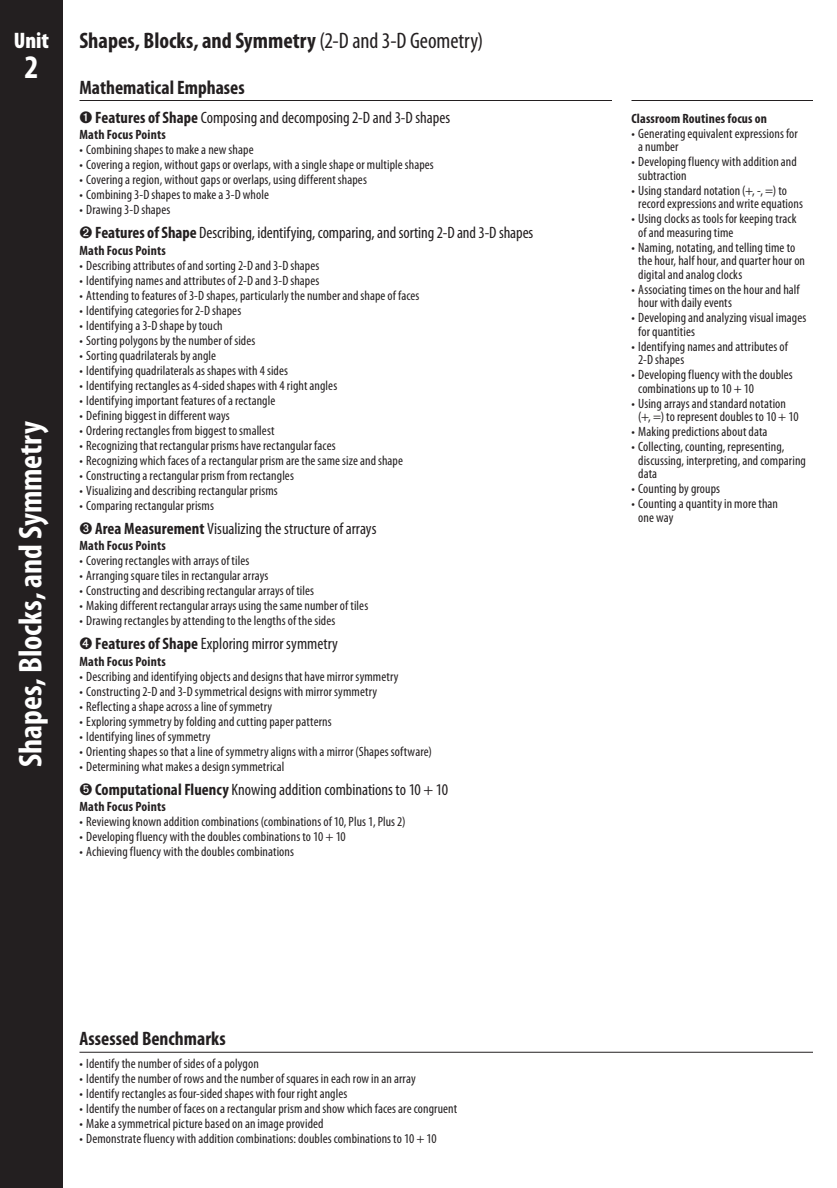
<style>
.page{position:relative;width:837px;height:1188px;background:#fff}
.page>*{position:absolute;margin:0;border:0;box-sizing:border-box;transform-origin:0 0}
.t1{font:700 condensed 33px "Myriad Pro";color:#fff}
.t2{font:700 condensed 22.5px "Myriad Pro";color:#231f20}
.t3{font:900 condensed 22.5px "Myriad Pro";color:#fff}
.t4{font:700 condensed 19.5px "Myriad Pro";color:#231f20}
.t5{font:condensed 16.5px "Myriad Pro";color:#231f20}
.t6{font:condensed 13.5px/13.5px "Myriad Pro";letter-spacing:.01em;color:#231f20}
.t7{font:700 condensed 13.5px "Myriad Pro";letter-spacing:.01em;color:#231f20}
.s1{font-weight:400}
.s2{font-weight:700}
</style>
<div class="page">
<div style="left:0;top:0;width:63px;height:1188px;background:#231f20"></div>
<hr style="left:80px;top:100px;width:532px;height:1px;background:#231f20">
<hr style="left:632px;top:100px;width:181px;height:1px;background:#231f20">
<hr style="left:80px;top:1052px;width:733px;height:1px;background:#231f20">
<h2 class="t3" style="left:14px;top:26px;width:37px">Unit</h2>
<h1 class="t1" style="left:24px;top:47px;width:16px">2</h1>
<h1 class="t1" style="left:10px;top:767px;width:347px;rotate:-90deg">Shapes, Blocks, and Symmetry</h1>
<h2 class="t2" style="left:80px;top:27px;width:405px">Shapes, Blocks, and Symmetry <span class="s1">(2-D and 3-D Geometry)</span></h2>
<h3 class="t4" style="left:80px;top:75px;width:167px">Mathematical Emphases</h3>
<p class="t5" style="left:80px;top:107px;width:372px">➊ <span class="s2">Features of Shape</span> Composing and decomposing 2-D and 3-D shapes</p>
<p class="t7" style="left:80px;top:126px;width:88px">Math Focus Points</p>
<p class="t6" style="left:80px;top:143px;width:176px">• Combining shapes to make a new shape</p>
<p class="t6" style="left:80px;top:158px;width:356px">• Covering a region, without gaps or overlaps, with a single shape or multiple shapes</p>
<p class="t6" style="left:80px;top:173px;width:289px">• Covering a region, without gaps or overlaps, using different shapes</p>
<p class="t6" style="left:80px;top:188px;width:191px">• Combining 3-D shapes to make a 3-D whole</p>
<p class="t6" style="left:80px;top:203px;width:92px">• Drawing 3-D shapes</p>
<p class="t5" style="left:80px;top:223px;width:455px">➋ <span class="s2">Features of Shape</span> Describing, identifying, comparing, and sorting 2-D and 3-D shapes</p>
<p class="t7" style="left:80px;top:242px;width:88px">Math Focus Points</p>
<p class="t6" style="left:80px;top:258px;width:241px">• Describing attributes of and sorting 2-D and 3-D shapes</p>
<p class="t6" style="left:80px;top:273px;width:241px">• Identifying names and attributes of 2-D and 3-D shapes</p>
<p class="t6" style="left:80px;top:288px;width:341px">• Attending to features of 3-D shapes, particularly the number and shape of faces</p>
<p class="t6" style="left:80px;top:303px;width:163px">• Identifying categories for 2-D shapes</p>
<p class="t6" style="left:80px;top:318px;width:145px">• Identifying a 3-D shape by touch</p>
<p class="t6" style="left:80px;top:333px;width:177px">• Sorting polygons by the number of sides</p>
<p class="t6" style="left:80px;top:348px;width:138px">• Sorting quadrilaterals by angle</p>
<p class="t6" style="left:80px;top:363px;width:210px">• Identifying quadrilaterals as shapes with 4 sides</p>
<p class="t6" style="left:80px;top:378px;width:259px">• Identifying rectangles as 4-sided shapes with 4 right angles</p>
<p class="t6" style="left:80px;top:393px;width:197px">• Identifying important features of a rectangle</p>
<p class="t6" style="left:80px;top:408px;width:152px">• Defining biggest in different ways</p>
<p class="t6" style="left:80px;top:423px;width:197px">• Ordering rectangles from biggest to smallest</p>
<p class="t6" style="left:80px;top:438px;width:258px">• Recognizing that rectangular prisms have rectangular faces</p>
<p class="t6" style="left:80px;top:453px;width:325px">• Recognizing which faces of a rectangular prism are the same size and shape</p>
<p class="t6" style="left:80px;top:468px;width:216px">• Constructing a rectangular prism from rectangles</p>
<p class="t6" style="left:80px;top:483px;width:200px">• Visualizing and describing rectangular prisms</p>
<p class="t6" style="left:80px;top:498px;width:136px">• Comparing rectangular prisms</p>
<p class="t5" style="left:80px;top:518px;width:298px">➌ <span class="s2">Area Measurement</span> Visualizing the structure of arrays</p>
<p class="t7" style="left:80px;top:537px;width:88px">Math Focus Points</p>
<p class="t6" style="left:80px;top:554px;width:171px">• Covering rectangles with arrays of tiles</p>
<p class="t6" style="left:80px;top:569px;width:190px">• Arranging square tiles in rectangular arrays</p>
<p class="t6" style="left:80px;top:584px;width:236px">• Constructing and describing rectangular arrays of tiles</p>
<p class="t6" style="left:80px;top:599px;width:290px">• Making different rectangular arrays using the same number of tiles</p>
<p class="t6" style="left:80px;top:614px;width:257px">• Drawing rectangles by attending to the lengths of the sides</p>
<p class="t5" style="left:80px;top:634px;width:260px">➍ <span class="s2">Features of Shape</span> Exploring mirror symmetry</p>
<p class="t7" style="left:80px;top:653px;width:88px">Math Focus Points</p>
<p class="t6" style="left:80px;top:669px;width:321px">• Describing and identifying objects and designs that have mirror symmetry</p>
<p class="t6" style="left:80px;top:684px;width:299px">• Constructing 2-D and 3-D symmetrical designs with mirror symmetry</p>
<p class="t6" style="left:80px;top:699px;width:194px">• Reflecting a shape across a line of symmetry</p>
<p class="t6" style="left:80px;top:714px;width:254px">• Exploring symmetry by folding and cutting paper patterns</p>
<p class="t6" style="left:80px;top:729px;width:133px">• Identifying lines of symmetry</p>
<p class="t6" style="left:80px;top:744px;width:354px">• Orienting shapes so that a line of symmetry aligns with a mirror (Shapes software)</p>
<p class="t6" style="left:80px;top:759px;width:206px">• Determining what makes a design symmetrical</p>
<p class="t5" style="left:80px;top:779px;width:370px">➎ <span class="s2">Computational Fluency</span> Knowing addition combinations to 10 + 10</p>
<p class="t7" style="left:80px;top:798px;width:88px">Math Focus Points</p>
<p class="t6" style="left:80px;top:815px;width:328px">• Reviewing known addition combinations (combinations of 10, Plus 1, Plus 2)</p>
<p class="t6" style="left:80px;top:830px;width:268px">• Developing fluency with the doubles combinations to 10 + 10</p>
<p class="t6" style="left:80px;top:845px;width:216px">• Achieving fluency with the doubles combinations</p>
<h3 class="t4" style="left:80px;top:1026px;width:148px">Assessed Benchmarks</h3>
<p class="t6" style="left:80px;top:1057px;width:181px">• Identify the number of sides of a polygon</p>
<p class="t6" style="left:80px;top:1072px;width:338px">• Identify the number of rows and the number of squares in each row in an array</p>
<p class="t6" style="left:80px;top:1087px;width:269px">• Identify rectangles as four-sided shapes with four right angles</p>
<p class="t6" style="left:80px;top:1102px;width:379px">• Identify the number of faces on a rectangular prism and show which faces are congruent</p>
<p class="t6" style="left:80px;top:1117px;width:246px">• Make a symmetrical picture based on an image provided</p>
<p class="t6" style="left:80px;top:1132px;width:359px">• Demonstrate fluency with addition combinations: doubles combinations to 10 + 10</p>
<p class="t7" style="left:632px;top:110px;width:137px">Classroom Routines focus on</p>
<p class="t6" style="left:638px;top:126px;width:161px;text-indent:-7px">• Generating equivalent expressions for a number</p>
<p class="t6" style="left:638px;top:155px;width:160px;text-indent:-7px">• Developing fluency with addition and subtraction</p>
<p class="t6" style="left:638px;top:183px;width:166px;text-indent:-7px">• Using standard notation (+, -, =) to record expressions and write equations</p>
<p class="t6" style="left:638px;top:212px;width:160px;text-indent:-7px">• Using clocks as tools for keeping track of and measuring time</p>
<p class="t6" style="left:638px;top:240px;width:168px;text-indent:-7px">• Naming, notating, and telling time to the hour, half hour, and quarter hour on digital and analog clocks</p>
<p class="t6" style="left:638px;top:282px;width:163px;text-indent:-7px">• Associating times on the hour and half hour with daily events</p>
<p class="t6" style="left:638px;top:311px;width:170px;text-indent:-7px">• Developing and analyzing visual images for quantities</p>
<p class="t6" style="left:638px;top:339px;width:151px;text-indent:-7px">• Identifying names and attributes of<br>2-D shapes</p>
<p class="t6" style="left:638px;top:368px;width:156px;text-indent:-7px">• Developing fluency with the doubles combinations up to 10 + 10</p>
<p class="t6" style="left:638px;top:396px;width:162px;text-indent:-7px">• Using arrays and standard notation (+, =) to represent doubles to 10 + 10</p>
<p class="t6" style="left:632px;top:425px;width:138px">• Making predictions about data</p>
<p class="t6" style="left:638px;top:440px;width:169px;text-indent:-7px">• Collecting, counting, representing, discussing, interpreting, and comparing data</p>
<p class="t6" style="left:632px;top:482px;width:90px">• Counting by groups</p>
<p class="t6" style="left:638px;top:497px;width:141px;text-indent:-7px">• Counting a quantity in more than one way</p>
</div>
